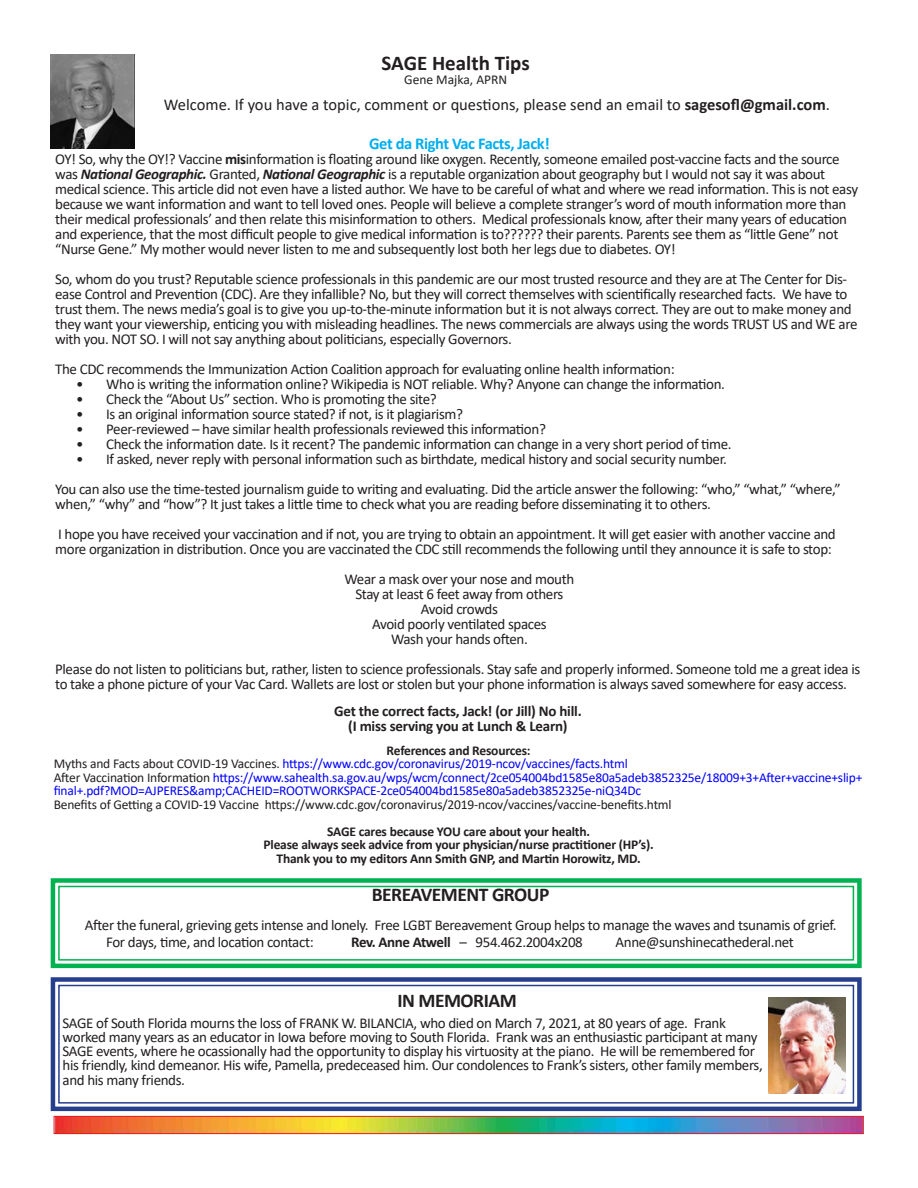
<style>
.page{position:relative;width:918px;height:1188px;background:#fff}
.page>*{position:absolute;margin:0;border:0;box-sizing:border-box;transform-origin:0 0}
.t1{font:700 21px "Calibri";color:#231f20}
.t2{font:700 19.5px "Calibri";letter-spacing:-.025em;color:#231f20}
.t3{font:16.5px "Calibri";color:#231f20}
.t4{font:700 16.5px "Calibri";letter-spacing:-.025em;color:#00aeef}
.t5{font:15px/15px "Calibri";letter-spacing:-.025em;color:#231f20}
.t6{font:700 15px "Calibri";letter-spacing:-.015em;color:#231f20}
.t7{font:13.5px/13.5px "Calibri";letter-spacing:-.015em;color:#00f}
.t8{font:700 13.5px "Calibri";letter-spacing:-.015em;color:#231f20}
.t9{font:13.5px "Calibri";letter-spacing:-.015em;color:#231f20}
.s1{font-weight:700}
.s2{font-weight:700;font-style:italic}
.s3{color:#231f20}
</style>
<div class="page">
<img style="left:51px;top:54px;width:84px;height:95px">
<img style="left:56px;top:1118px;width:806px;height:14px">
<div style="left:54px;top:1116px;width:810px;height:18px;border:1px solid #e51b21"></div>
<svg style="left:50px;top:878px;width:812px;height:91px"></svg>
<div style="left:58px;top:886px;width:796px;height:75px;border:2px solid #00b250"></div>
<svg style="left:50px;top:977px;width:812px;height:135px"></svg>
<div style="left:58px;top:985px;width:796px;height:119px;border:2px solid #253f8e"></div>
<img style="left:769px;top:998px;width:76px;height:96px">
<p class="t1" style="left:382px;top:48px;width:150px">SAGE Health Tips</p>
<p class="t9" style="left:404px;top:70px;width:104px">Gene Majka, APRN</p>
<p class="t3" style="left:164px;top:93px;width:668px">Welcome. If you have a topic, comment or questions, please send an email to <span class="s1">sagesofl@gmail.com</span>.</p>
<p class="t4" style="left:369px;top:131px;width:182px">Get da Right Vac Facts, Jack!</p>
<p class="t5" style="left:55px;top:151px;width:804px">OY! So, why the OY!? Vaccine <span class="s1">mis</span>information is floating around like oxygen. Recently, someone emailed post-vaccine facts and the source was <span class="s2">National Geographic.</span> Granted, <span class="s2">National Geographic</span> is a reputable organization about geography but I would not say it was about medical science. This article did not even have a listed author. We have to be careful of what and where we read information. This is not easy because we want information and want to tell loved ones. People will believe a complete stranger’s word of mouth information more than their medical professionals’ and then relate this misinformation to others. Medical professionals know, after their many years of education and experience, that the most difficult people to give medical information is to?????? their parents. Parents see them as “little Gene” not “Nurse Gene.” My mother would never listen to me and subsequently lost both her legs due to diabetes. OY!</p>
<p class="t5" style="left:55px;top:271px;width:804px">So, whom do you trust? Reputable science professionals in this pandemic are our most trusted resource and they are at The Center for Dis&shy;ease Control and Prevention (CDC). Are they infallible? No, but they will correct themselves with scientifically researched facts. We have to trust them. The news media’s goal is to give you up-to-the-minute information but it is not always correct. They are out to make money and they want your viewership, enticing you with misleading headlines. The news commercials are always using the words TRUST US and WE are with you. NOT SO. I will not say anything about politicians, especially Governors.</p>
<p class="t5" style="left:55px;top:361px;width:621px">The CDC recommends the Immunization Action Coalition approach for evaluating online health information:</p>
<p class="t5" style="left:76px;top:376px;width:650px">• Who is writing the information online? Wikipedia is NOT reliable. Why? Anyone can change the information.</p>
<p class="t5" style="left:76px;top:391px;width:362px">• Check the “About Us” section. Who is promoting the site?</p>
<p class="t5" style="left:76px;top:406px;width:388px">• Is an original information source stated? if not, is it plagiarism?</p>
<p class="t5" style="left:76px;top:421px;width:471px">• Peer-reviewed – have similar health professionals reviewed this information?</p>
<p class="t5" style="left:76px;top:436px;width:657px">• Check the information date. Is it recent? The pandemic information can change in a very short period of time.</p>
<p class="t5" style="left:76px;top:451px;width:652px">• If asked, never reply with personal information such as birthdate, medical history and social security number.</p>
<p class="t5" style="left:55px;top:481px;width:787px">You can also use the time-tested journalism guide to writing and evaluating. Did the article answer the following: “who,” “what,” “where,” when,” “why” and “how”? It just takes a little time to check what you are reading before disseminating it to others.</p>
<p class="t5" style="left:55px;top:526px;width:782px">I hope you have received your vaccination and if not, you are trying to obtain an appointment. It will get easier with another vaccine and more organization in distribution. Once you are vaccinated the CDC still recommends the following until they announce it is safe to stop:</p>
<p class="t5" style="left:345px;top:571px;width:231px">Wear a mask over your nose and mouth</p>
<p class="t5" style="left:355px;top:586px;width:210px">Stay at least 6 feet away from others</p>
<p class="t5" style="left:421px;top:601px;width:79px">Avoid crowds</p>
<p class="t5" style="left:372px;top:616px;width:176px">Avoid poorly ventilated spaces</p>
<p class="t5" style="left:391px;top:631px;width:138px">Wash your hands often.</p>
<p class="t5" style="left:55px;top:661px;width:807px">Please do not listen to politicians but, rather, listen to science professionals. Stay safe and properly informed. Someone told me a great idea is to take a phone picture of your Vac Card. Wallets are lost or stolen but your phone information is always saved somewhere for easy access.</p>
<p class="t6" style="left:334px;top:701px;width:249px">Get the correct facts, Jack! (or Jill) No hill.</p>
<p class="t6" style="left:348px;top:716px;width:221px">(I miss serving you at Lunch &amp; Learn)</p>
<p class="t8" style="left:387px;top:740px;width:146px">References and Resources:</p>
<p class="t7" style="left:54px;top:756px;width:576px"><span class="s3">Myths and Facts about COVID-19 Vaccines.</span> https://www.cdc.gov/coronavirus/2019-ncov/vaccines/facts.html</p>
<p class="t7" style="left:54px;top:770px;width:810px"><span class="s3">After Vaccination Information</span> https://www.sahealth.sa.gov.au/wps/wcm/connect/2ce054004bd1585e80a5adeb3852325e/18009+3+After+vaccine+slip+ final+.pdf?MOD=AJPERES&amp;amp;CACHEID=ROOTWORKSPACE-2ce054004bd1585e80a5adeb3852325e-niQ34Dc</p>
<p class="t9" style="left:54px;top:795px;width:619px">Benefits of Getting a COVID-19 Vaccine https://www.cdc.gov/coronavirus/2019-ncov/vaccines/vaccine-benefits.html</p>
<p class="t8" style="left:327px;top:821px;width:264px">SAGE cares because YOU care about your health.</p>
<p class="t8" style="left:264px;top:835px;width:392px">Please always seek advice from your physician/nurse practitioner (HP’s).</p>
<p class="t8" style="left:277px;top:848px;width:366px">Thank you to my editors Ann Smith GNP, and Martin Horowitz, MD.</p>
<p class="t2" style="left:372px;top:881px;width:179px">BEREAVEMENT GROUP</p>
<p class="t5" style="left:85px;top:917px;width:753px">After the funeral, grieving gets intense and lonely. Free LGBT Bereavement Group helps to manage the waves and tsunamis of grief.</p>
<p class="t5" style="left:106px;top:934px;width:209px">For days, time, and location contact:</p>
<p class="t5" style="left:351px;top:934px;width:233px"><span class="s1">Rev. Anne Atwell</span> – 954.462.2004x208</p>
<p class="t5" style="left:616px;top:934px;width:180px">Anne@sunshinecathederal.net</p>
<p class="t2" style="left:397px;top:987px;width:121px">IN MEMORIAM</p>
<p class="t5" style="left:63px;top:1015px;width:702px;line-height:14.2px">SAGE of South Florida mourns the loss of FRANK W. BILANCIA, who died on March 7, 2021, at 80 years of age. Frank worked many years as an educator in Iowa before moving to South Florida. Frank was an enthusiastic participant at many SAGE events, where he ocassionally had the opportunity to display his virtuosity at the piano. He will be remembered for his friendly, kind demeanor. His wife, Pamella, predeceased him. Our condolences to Frank’s sisters, other family members, and his many friends.</p>
</div>
